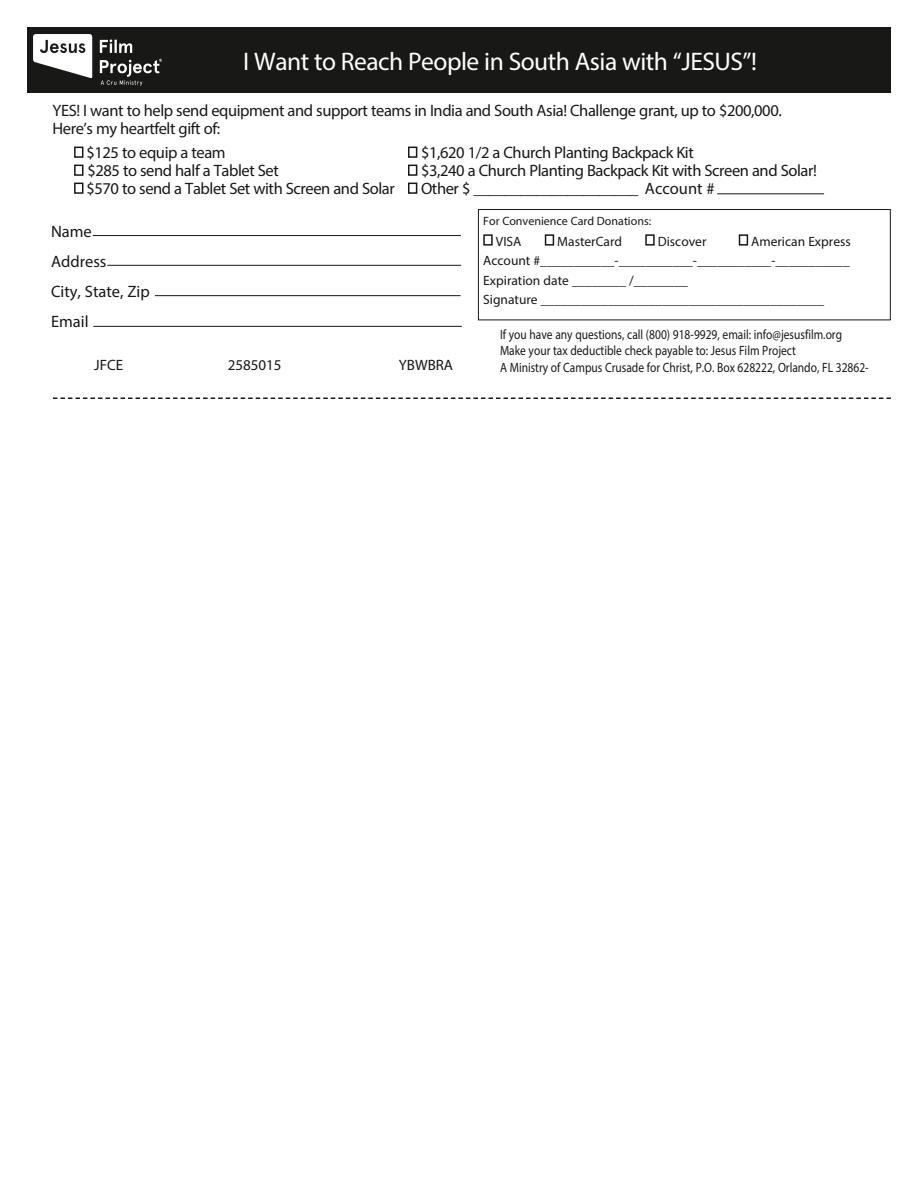
<style>
.page{position:relative;width:918px;height:1188px;background:#fff}
.page>*{position:absolute;margin:0;border:0;box-sizing:border-box;transform-origin:0 0}
.t1{font:25.5px "Myriad Pro";letter-spacing:-.02em;color:#fffffe}
.t2{font:16.5px/18px "Myriad Pro";letter-spacing:-.025em;color:#181817}
.t3{font:16.5px/30px "Myriad Pro";color:#181817}
.t4{font:15px "Myriad Pro";color:#181817}
.t5{font:13.5px/16.5px "Myriad Pro";color:#181817;scale:.85 1}
.t6{font:13.5px/19.5px "Myriad Pro";color:#181817}
.t7{font:12px "Myriad Pro";color:#181817}
</style>
<div class="page">
<div style="left:27px;top:27px;width:864px;height:66px;background:#181817"></div>
<div style="left:483px;top:234px;width:10px;height:12px;border:2px solid #181817"></div>
<div style="left:545px;top:234px;width:9px;height:12px;border:2px solid #181817"></div>
<div style="left:645px;top:234px;width:10px;height:12px;border:2px solid #181817"></div>
<div style="left:739px;top:234px;width:9px;height:12px;border:2px solid #181817"></div>
<div style="left:478px;top:209px;width:413px;height:111px;border:1px solid #181817"></div>
<svg style="left:53px;top:398px;width:838px;height:1px"></svg>
<hr style="left:93px;top:235px;width:368px;height:1px;background:#181817">
<hr style="left:107px;top:265px;width:354px;height:1px;background:#181817">
<hr style="left:155px;top:295px;width:306px;height:1px;background:#181817">
<hr style="left:93px;top:326px;width:369px;height:1px;background:#181817">
<hr style="left:717px;top:194px;width:107px;height:1px;background:#181817">
<div style="left:74px;top:147px;width:9px;height:11px;border:2px solid #181817"></div>
<div style="left:408px;top:147px;width:9px;height:11px;border:2px solid #181817"></div>
<div style="left:74px;top:165px;width:9px;height:11px;border:2px solid #181817"></div>
<div style="left:408px;top:165px;width:9px;height:11px;border:2px solid #181817"></div>
<div style="left:74px;top:183px;width:9px;height:11px;border:2px solid #181817"></div>
<div style="left:408px;top:183px;width:9px;height:11px;border:2px solid #181817"></div>
<img style="left:34px;top:35px;width:128px;height:50px">
<h1 class="t1" style="left:243px;top:45px;width:515px">I Want to Reach People in South Asia with “JESUS”!</h1>
<p class="t2" style="left:52px;top:101px;width:731px">YES! I want to help send equipment and support teams in India and South Asia! Challenge grant, up to $200,000.<br>Here’s my heartfelt gift of:</p>
<p class="t2" style="left:86px;top:143px;width:141px">$125 to equip a team</p>
<p class="t2" style="left:421px;top:143px;width:274px">$1,620 1/2 a Church Planting Backpack Kit</p>
<p class="t2" style="left:87px;top:161px;width:193px">$285 to send half a Tablet Set</p>
<p class="t2" style="left:421px;top:161px;width:397px">$3,240 a Church Planting Backpack Kit with Screen and Solar!</p>
<p class="t2" style="left:86px;top:179px;width:310px">$570 to send a Tablet Set with Screen and Solar</p>
<p class="t3" style="left:421px;top:173px;width:295px">Other $ _____________________ Account #</p>
<p class="t3" style="left:51px;top:216px;width:100px">Name<br>Address<br>City, State, Zip<br>Email</p>
<p class="t4" style="left:94px;top:356px;width:30px">JFCE</p>
<p class="t4" style="left:228px;top:356px;width:55px">2585015</p>
<p class="t4" style="left:399px;top:356px;width:56px">YBWBRA</p>
<p class="t7" style="left:483px;top:213px;width:169px">For Convenience Card Donations:</p>
<p class="t6" style="left:496px;top:231px;width:27px">VISA</p>
<p class="t6" style="left:557px;top:231px;width:66px">MasterCard</p>
<p class="t6" style="left:658px;top:231px;width:50px">Discover</p>
<p class="t6" style="left:483px;top:231px;width:369px;text-indent:268px">American Express Account #___________-___________-___________-___________ Expiration date ________ /________<br>Signature __________________________________________</p>
<p class="t5" style="left:500px;top:326px;width:435px">If you have any questions, call (800) 918-9929, email: info@jesusfilm.org<br>Make your tax deductible check payable to: Jesus Film Project<br>A Ministry of Campus Crusade for Christ, P.O. Box 628222, Orlando, FL 32862-</p>
</div>
